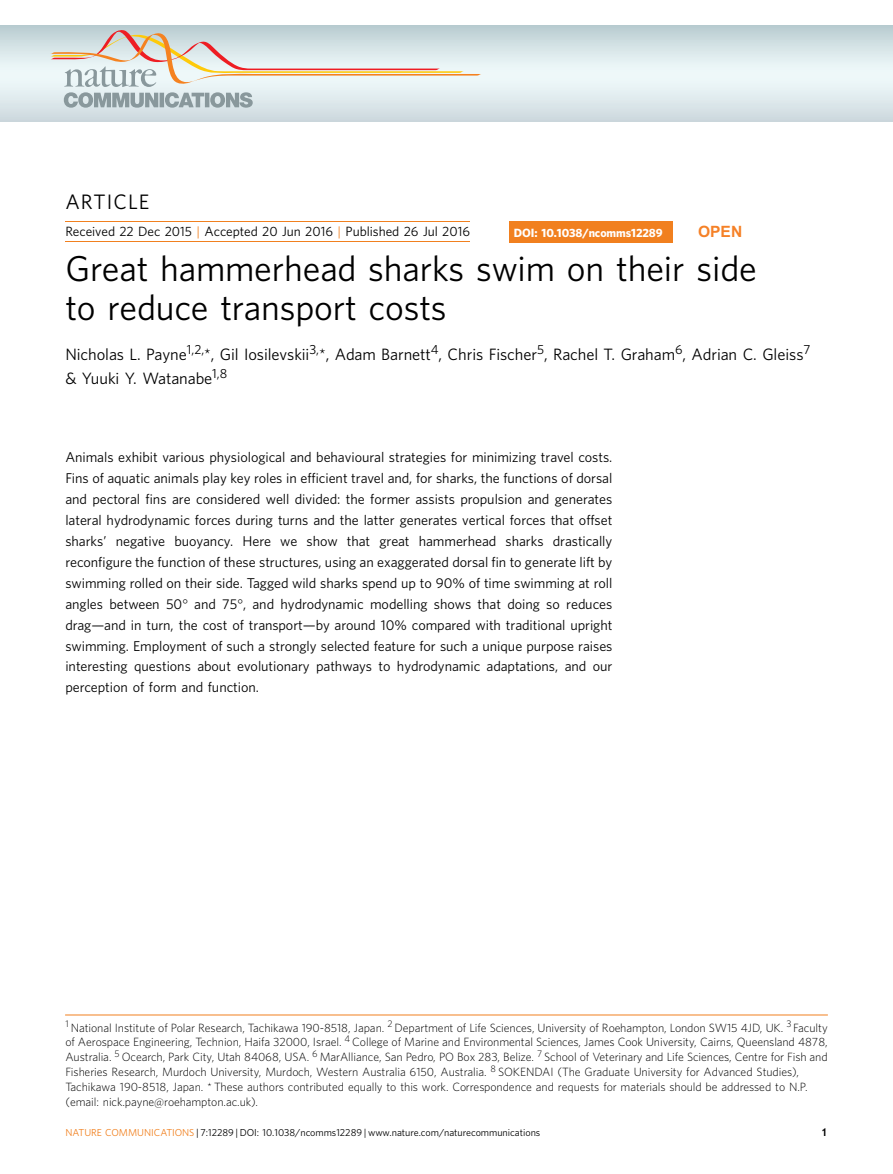
<style>
.page{position:relative;width:893px;height:1174px;background:#fff}
.page>*{position:absolute;margin:0;border:0;box-sizing:border-box;transform-origin:0 0}
.t1{font:35.85px/38.8px "Adv O Tea 1 a 7398";color:#000}
.t2{font:20.85px "Adv O Tea 1 a 7398";letter-spacing:.055em;color:#000}
.t3{font:16.5px/23.9px "Adv O Tea 1 a 7398";color:#000}
.t4{font:700 15.6px "Arial";color:#f58127}
.t5{font:14.25px/21px "Adv O Tea 1 a 7398";color:#000;text-align:justify}
.t6{font:13.5px "Adv O Tea 1 a 7398";color:#000}
.t7{font:12px/15px "Adv O Tf 23 bb 480";color:#000}
.t8{font:12px "Adv O Tcb 88 df 00";color:#fff}
.t9{font:10.8px "Adv T Tda 6 f 6 cb 8.B";color:#000}
.t10{font:10.05px "Adv O Tea 1 a 7398";color:#000}
.s1{color:#f1801f}
</style>
<div class="page">
<hr style="left:65px;top:221px;width:405px;height:1px;background:#f1801f">
<hr style="left:65px;top:242px;width:405px;height:1px;background:#f1801f">
<div style="left:509px;top:222px;width:164px;height:21px;background:#f1801f"></div>
<hr style="left:65px;top:1015px;width:763px;height:1px;background:#f1801f">
<svg style="left:0;top:26px;width:893px;height:96px;background:#d8e5e8"></svg>
<svg style="left:50px;top:30px;width:431px;height:78px;background:#d8dad6"></svg>
<h2 class="t2" style="left:65px;top:194px;width:85px">ARTICLE</h2>
<p class="t6" style="left:65px;top:226px;width:406px">Received 22 Dec 2015 <span class="s1">|</span> Accepted 20 Jun 2016 <span class="s1">|</span> Published 26 Jul 2016</p>
<h1 class="t1" style="left:65px;top:252px;width:693px">Great hammerhead sharks swim on their side to reduce transport costs</h1>
<p class="t3" style="left:65px;top:344px;width:747px">Nicholas L. Payne<sup>1,2,</sup>*, Gil Iosilevskii<sup>3,</sup>*, Adam Barnett<sup>4</sup>, Chris Fischer<sup>5</sup>, Rachel T. Graham<sup>6</sup>, Adrian C. Gleiss<sup>7 </sup>&amp; Yuuki Y. Watanabe<sup>1,8</sup></p>
<p class="t8" style="left:514px;top:228px;width:151px">DOI: 10.1038/ncomms12289</p>
<p class="t4" style="left:698px;top:222px;width:46px">OPEN</p>
<p class="t5" style="left:65px;top:448px;width:549px">Animals exhibit various physiological and behavioural strategies for minimizing travel costs.<br>Fins of aquatic animals play key roles in efficient travel and, for sharks, the functions of dorsal and pectoral fins are considered well divided: the former assists propulsion and generates lateral hydrodynamic forces during turns and the latter generates vertical forces that offset sharks’ negative buoyancy. Here we show that great hammerhead sharks drastically reconfigure the function of these structures, using an exaggerated dorsal fin to generate lift by swimming rolled on their side. Tagged wild sharks spend up to 90% of time swimming at roll angles between 50 and 75 , and hydrodynamic modelling shows that doing so reduces drag—and in turn, the cost of transport—by around 10% compared with traditional upright swimming. Employment of such a strongly selected feature for such a unique purpose raises interesting questions about evolutionary pathways to hydrodynamic adaptations, and our perception of form and function.</p>
<p class="t7" style="left:65px;top:1020px;width:764px"><sup>1</sup> National Institute of Polar Research, Tachikawa 190-8518, Japan. <sup>2</sup> Department of Life Sciences, University of Roehampton, London SW15 4JD, UK. <sup>3</sup> Faculty of Aerospace Engineering, Technion, Haifa 32000, Israel. <sup>4</sup> College of Marine and Environmental Sciences, James Cook University, Cairns, Queensland 4878, Australia. <sup>5</sup> Ocearch, Park City, Utah 84068, USA. <sup>6</sup> MarAlliance, San Pedro, PO Box 283, Belize. <sup>7</sup> School of Veterinary and Life Sciences, Centre for Fish and Fisheries Research, Murdoch University, Murdoch, Western Australia 6150, Australia. <sup>8</sup> SOKENDAI (The Graduate University for Advanced Studies), Tachikawa 190-8518, Japan. * These authors contributed equally to this work. Correspondence and requests for materials should be addressed to N.P. (email: nick.payne@roehampton.ac.uk).</p>
<p class="t10" style="left:65px;top:1128px;width:476px"><span class="s1">NATURE COMMUNICATIONS</span> | 7:12289 | DOI: 10.1038/ncomms12289 | www.nature.com/naturecommunications</p>
<p class="t9" style="left:821px;top:1128px;width:8px">1</p>
</div>
